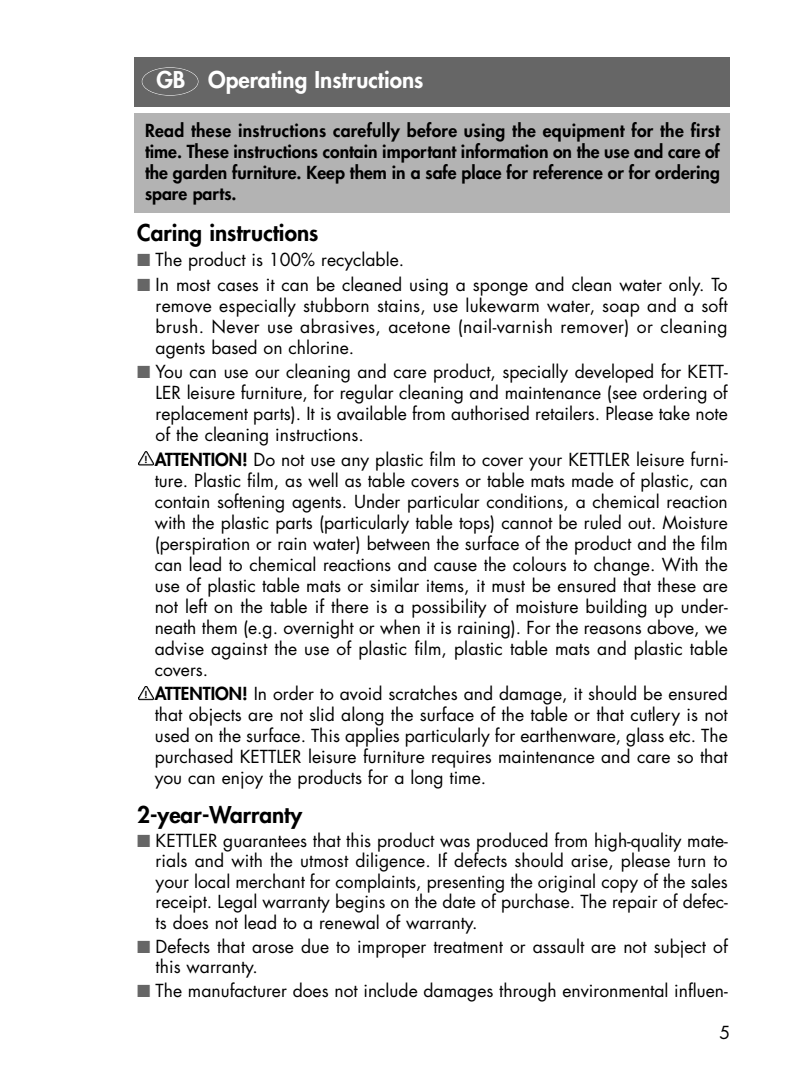
<style>
.page{position:relative;width:787px;height:1092px;background:#fff}
.page>*{position:absolute;margin:0;border:0;box-sizing:border-box;transform-origin:0 0}
.t1{font:800 22.5px "Futura CE";color:#000}
.t2{font:800 22.5px "Futura CE";color:#fff}
.t3{font:17.5px/21px "Futura CE";color:#000;text-align:justify}
.t4{font:800 17.5px/21px "Futura CE";color:#000;text-align:justify}
.t5{font:800 9.5px "Futura";color:#000}
.s1{color:#666}
.s2{font-weight:800}
</style>
<div class="page">
<svg style="left:138px;top:686px;width:16px;height:13px"></svg>
<svg style="left:138px;top:451px;width:16px;height:14px"></svg>
<div style="left:135px;top:57px;width:595px;height:49px;background:#666"></div>
<div style="left:142px;top:67px;width:56px;height:29px;border:1px solid #fff;border-radius:50%"></div>
<div style="left:135px;top:113px;width:595px;height:100px;background:#b3b3b3"></div>
<p class="t2" style="left:156px;top:69px;width:269px">GB Operating Instructions</p>
<p class="t4" style="left:145px;top:121px;width:576px">Read these instructions carefully before using the equipment for the first time. These instructions contain important information on the use and care of the garden furniture. Keep them in a safe place for reference or for ordering spare parts.</p>
<p class="t1" style="left:137px;top:222px;width:183px">Caring instructions</p>
<p class="t3" style="left:137px;top:250px;width:268px"><span class="s1">■</span> The product is 100% recyclable.</p>
<p class="t3" style="left:156px;top:275px;width:573px;text-indent:-18px"><span class="s1">■</span> In most cases it can be cleaned using a sponge and clean water only. To remove especially stubborn stains, use lukewarm water, soap and a soft brush. Never use abrasives, acetone (nail-varnish remover) or cleaning agents based on chlorine.</p>
<p class="t3" style="left:156px;top:362px;width:573px;text-indent:-18px"><span class="s1">■</span> You can use our cleaning and care product, specially developed for KETT-LER leisure furniture, for regular cleaning and maintenance (see ordering of replacement parts). It is available from authorised retailers. Please take note of the cleaning instructions.</p>
<p class="t3" style="left:155px;top:450px;width:574px"><span class="s2">ATTENTION!</span> Do not use any plastic film to cover your KETTLER leisure furni&shy;ture. Plastic film, as well as table covers or table mats made of plastic, can contain softening agents. Under particular conditions, a chemical reaction with the plastic parts (particularly table tops) cannot be ruled out. Moisture (perspiration or rain water) between the surface of the product and the film can lead to chemical reactions and cause the colours to change. With the use of plastic table mats or similar items, it must be ensured that these are not left on the table if there is a possibility of moisture building up under&shy;neath them (e.g. overnight or when it is raining). For the reasons above, we advise against the use of plastic film, plastic table mats and plastic table covers.</p>
<p class="t3" style="left:155px;top:685px;width:574px"><span class="s2">ATTENTION!</span> In order to avoid scratches and damage, it should be ensured that objects are not slid along the surface of the table or that cutlery is not used on the surface. This applies particularly for earthenware, glass etc. The purchased KETTLER leisure furniture requires maintenance and care so that you can enjoy the products for a long time.</p>
<p class="t1" style="left:137px;top:803px;width:166px">2-year-Warranty</p>
<p class="t3" style="left:156px;top:831px;width:573px;text-indent:-18px"><span class="s1">■</span> KETTLER guarantees that this product was produced from high-quality mate&shy;rials and with the utmost diligence. If defects should arise, please turn to your local merchant for complaints, presenting the original copy of the sales receipt. Legal warranty begins on the date of purchase. The repair of defec&shy;ts does not lead to a renewal of warranty.</p>
<p class="t3" style="left:156px;top:937px;width:573px;text-indent:-18px"><span class="s1">■</span> Defects that arose due to improper treatment or assault are not subject of this warranty.</p>
<p class="t3" style="left:137px;top:981px;width:592px"><span class="s1">■</span> The manufacturer does not include damages through environmental influen-</p>
<p class="t5" style="left:144px;top:455px;width:5px">!</p>
<p class="t5" style="left:144px;top:689px;width:5px">!</p>
<p class="t3" style="left:719px;top:1023px;width:12px">5</p>
</div>
